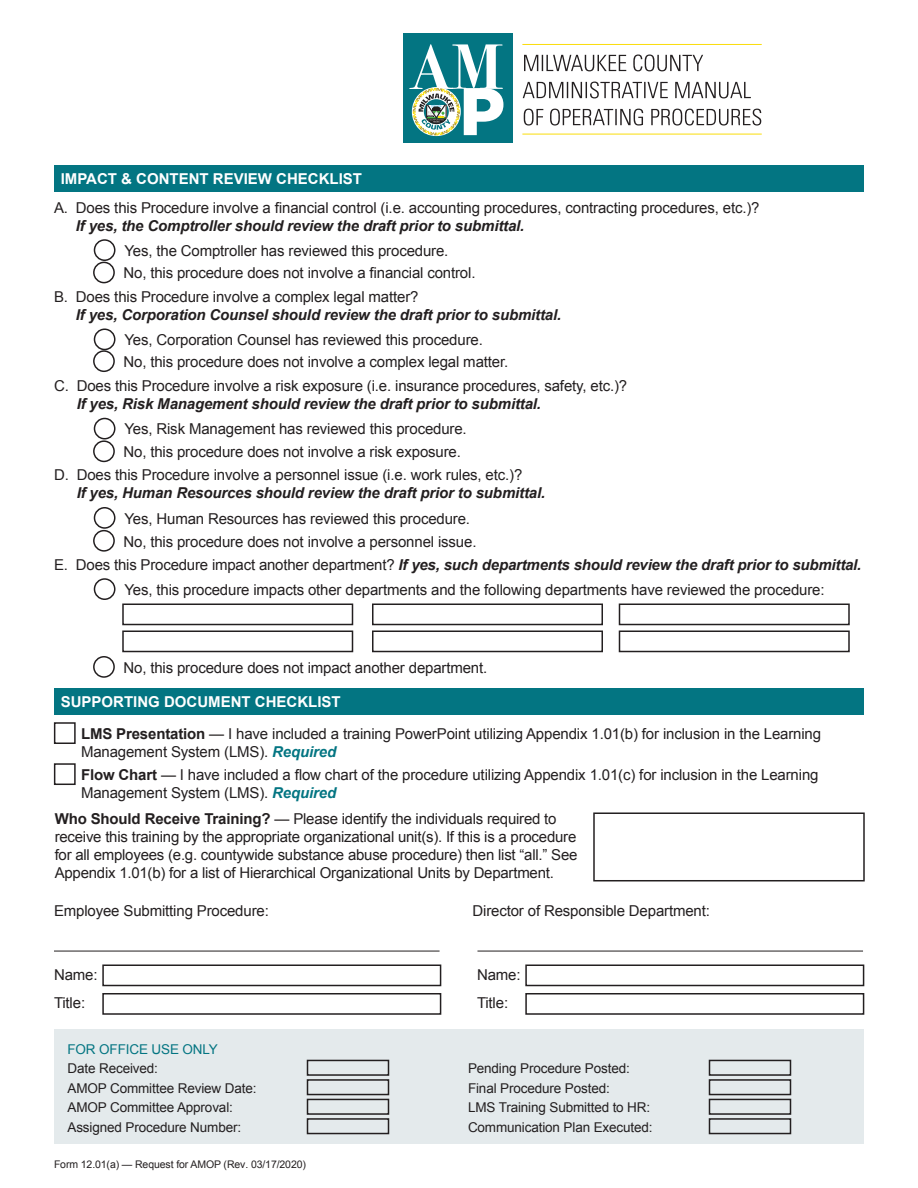
<style>
.page{position:relative;width:918px;height:1188px;background:#fff}
.page>*{position:absolute;margin:0;border:0;box-sizing:border-box;transform-origin:0 0}
.t1{font:15px/18px "Arial";letter-spacing:-.01em;color:#231f20}
.t2{font:italic 700 15px/18px "Arial";letter-spacing:-.01em;color:#231f20}
.t3{font:700 15px "Arial";color:#fff}
.t4{font:13.5px "Arial";letter-spacing:-.01em;color:#231f20}
.t5{font:13.5px/19.5px "Arial";letter-spacing:-.01em;color:#037582}
.t6{font:10.5px "Arial";letter-spacing:-.01em;color:#231f20}
.s1{font-weight:700;font-style:italic}
.s2{font-weight:400;font-style:normal}
.s3{font-weight:700}
.s4{font-weight:700;font-style:italic;color:#037582}
.s5{color:#231f20}
.s6{font-style:inherit}
</style>
<div class="page">
<div style="left:54px;top:165px;width:810px;height:27px;background:#037582"></div>
<div style="left:54px;top:688px;width:810px;height:28px;background:#037582"></div>
<div style="left:403px;top:34px;width:110px;height:109px;background:#037582"></div>
<svg style="left:523px;top:109px;width:238px;height:17px"></svg>
<svg style="left:523px;top:82px;width:228px;height:16px"></svg>
<svg style="left:524px;top:55px;width:179px;height:16px"></svg>
<hr style="left:522px;top:44px;width:240px;height:1px;background:#fadd0b">
<hr style="left:522px;top:134px;width:240px;height:1px;background:#fadd0b">
<svg style="left:409px;top:44px;width:94px;height:92px"></svg>
<hr style="left:54px;top:951px;width:386px;height:1px;background:#231f20">
<hr style="left:477px;top:951px;width:386px;height:1px;background:#231f20">
<div style="left:102px;top:964px;width:339px;height:22px;border:2px solid #231f20"></div>
<div style="left:525px;top:964px;width:339px;height:22px;border:2px solid #231f20"></div>
<div style="left:102px;top:993px;width:339px;height:22px;border:2px solid #231f20"></div>
<div style="left:525px;top:993px;width:339px;height:22px;border:2px solid #231f20"></div>
<div style="left:54px;top:1029px;width:810px;height:115px;background:#e4eaec"></div>
<div style="left:307px;top:1060px;width:82px;height:16px;border:2px solid #231f20"></div>
<div style="left:709px;top:1060px;width:82px;height:16px;border:2px solid #231f20"></div>
<div style="left:307px;top:1079px;width:82px;height:16px;border:2px solid #231f20"></div>
<div style="left:709px;top:1079px;width:82px;height:16px;border:2px solid #231f20"></div>
<div style="left:307px;top:1099px;width:82px;height:16px;border:2px solid #231f20"></div>
<div style="left:709px;top:1099px;width:82px;height:16px;border:2px solid #231f20"></div>
<div style="left:709px;top:1118px;width:82px;height:16px;border:2px solid #231f20"></div>
<div style="left:307px;top:1118px;width:82px;height:16px;border:2px solid #231f20"></div>
<div style="left:94px;top:239px;width:22px;height:22px;border:2px solid #231f20;border-radius:50%"></div>
<div style="left:94px;top:328px;width:22px;height:22px;border:2px solid #231f20;border-radius:50%"></div>
<div style="left:94px;top:418px;width:22px;height:22px;border:2px solid #231f20;border-radius:50%"></div>
<div style="left:94px;top:507px;width:22px;height:22px;border:2px solid #231f20;border-radius:50%"></div>
<div style="left:94px;top:578px;width:22px;height:22px;border:2px solid #231f20;border-radius:50%"></div>
<div style="left:54px;top:722px;width:22px;height:22px;border:2px solid #231f20"></div>
<div style="left:54px;top:763px;width:22px;height:22px;border:2px solid #231f20"></div>
<div style="left:93px;top:262px;width:22px;height:21px;border:2px solid #231f20;border-radius:50%"></div>
<div style="left:93px;top:350px;width:22px;height:22px;border:2px solid #231f20;border-radius:50%"></div>
<div style="left:93px;top:440px;width:22px;height:22px;border:2px solid #231f20;border-radius:50%"></div>
<div style="left:93px;top:530px;width:22px;height:22px;border:2px solid #231f20;border-radius:50%"></div>
<div style="left:93px;top:656px;width:22px;height:22px;border:2px solid #231f20;border-radius:50%"></div>
<div style="left:593px;top:812px;width:272px;height:69px;border:2px solid #231f20"></div>
<div style="left:122px;top:604px;width:231px;height:21px;border:2px solid #231f20"></div>
<div style="left:122px;top:631px;width:231px;height:21px;border:2px solid #231f20"></div>
<div style="left:372px;top:604px;width:231px;height:21px;border:2px solid #231f20"></div>
<div style="left:372px;top:631px;width:231px;height:21px;border:2px solid #231f20"></div>
<div style="left:619px;top:604px;width:231px;height:21px;border:2px solid #231f20"></div>
<div style="left:619px;top:631px;width:231px;height:21px;border:2px solid #231f20"></div>
<p class="t3" style="left:61px;top:169px;width:303px">IMPACT &amp; CONTENT REVIEW CHECKLIST</p>
<p class="t1" style="left:76px;top:199px;width:685px;text-indent:-22px">A. Does this Procedure involve a financial control (i.e. accounting procedures, contracting procedures, etc.)?<br><span class="s1">If yes, the Comptroller should review the draft prior to submittal.</span></p>
<p class="t1" style="left:124px;top:242px;width:326px">Yes, the Comptroller has reviewed this procedure.</p>
<p class="t1" style="left:123px;top:264px;width:354px">No, this procedure does not involve a financial control.</p>
<p class="t2" style="left:76px;top:288px;width:487px;text-indent:-22px"><span class="s2">B. Does this Procedure involve a complex legal matter?<br></span>If yes, Corporation Counsel should review the draft prior to submittal.</p>
<p class="t1" style="left:124px;top:331px;width:360px">Yes, Corporation Counsel has reviewed this procedure.</p>
<p class="t1" style="left:123px;top:353px;width:386px">No, this procedure does not involve a complex legal matter.</p>
<p class="t1" style="left:77px;top:377px;width:552px;text-indent:-23px">C. Does this Procedure involve a risk exposure (i.e. insurance procedures, safety, etc.)?<br><span class="s1">If yes, Risk Management should review the draft prior to submittal.</span></p>
<p class="t1" style="left:124px;top:420px;width:344px">Yes, Risk Management has reviewed this procedure.</p>
<p class="t1" style="left:123px;top:443px;width:339px">No, this procedure does not involve a risk exposure.</p>
<p class="t1" style="left:77px;top:466px;width:470px;text-indent:-23px">D. Does this Procedure involve a personnel issue (i.e. work rules, etc.)?<br><span class="s1">If yes, Human Resources should review the draft prior to submittal.</span></p>
<p class="t1" style="left:124px;top:510px;width:347px">Yes, Human Resources has reviewed this procedure.</p>
<p class="t1" style="left:123px;top:532px;width:355px">No, this procedure does not involve a personnel issue.</p>
<p class="t2" style="left:54px;top:556px;width:809px"><span class="s2">E. Does this Procedure impact another department?</span> If yes, such departments should review the draft prior to submittal.</p>
<p class="t1" style="left:124px;top:581px;width:702px">Yes, this procedure impacts other departments and the following departments have reviewed the procedure:</p>
<p class="t1" style="left:123px;top:659px;width:365px">No, this procedure does not impact another department.</p>
<p class="t3" style="left:61px;top:692px;width:282px">SUPPORTING DOCUMENT CHECKLIST</p>
<p class="t1" style="left:81px;top:725px;width:742px"><span class="s3">LMS Presentation</span> — I have included a training PowerPoint utilizing Appendix 1.01(b) for inclusion in the Learning<br>Management System (LMS). <span class="s4">Required</span></p>
<p class="t1" style="left:81px;top:766px;width:739px"><span class="s3">Flow Chart</span> — I have included a flow chart of the procedure utilizing Appendix 1.01(c) for inclusion in the Learning<br>Management System (LMS). <span class="s4">Required</span></p>
<p class="t1" style="left:55px;top:810px;width:524px"><span class="s3">Who Should Receive Training?</span> — Please identify the individuals required to receive this training by the appropriate organizational unit(s). If this is a procedure for all employees (e.g. countywide substance abuse procedure) then list “all.” See Appendix 1.01(b) for a list of Hierarchical Organizational Units by Department.</p>
<p class="t1" style="left:54px;top:902px;width:216px">Employee Submitting Procedure:</p>
<p class="t1" style="left:472px;top:902px;width:239px">Director of Responsible Department:</p>
<p class="t1" style="left:54px;top:966px;width:45px">Name:</p>
<p class="t1" style="left:477px;top:966px;width:45px">Name:</p>
<p class="t1" style="left:54px;top:994px;width:33px">Title:</p>
<p class="t1" style="left:477px;top:994px;width:33px">Title:</p>
<p class="t5" style="left:68px;top:1039px;width:152px">FOR OFFICE USE ONLY<br><span class="s5">Date Received:</span></p>
<p class="t4" style="left:68px;top:1079px;width:191px">AMOP Committee Review Date:</p>
<p class="t4" style="left:68px;top:1099px;width:167px">AMOP Committee Approval:</p>
<p class="t4" style="left:68px;top:1118px;width:175px">Assigned Procedure Number:</p>
<p class="t4" style="left:468px;top:1060px;width:163px">Pending Procedure Posted:</p>
<p class="t4" style="left:468px;top:1079px;width:143px">Final Procedure Posted:</p>
<p class="t4" style="left:468px;top:1099px;width:184px">LMS Training Submitted to HR:</p>
<p class="t4" style="left:468px;top:1118px;width:186px">Communication Plan Executed:</p>
<p class="t6" style="left:54px;top:1157px;width:254px">Form 1<span class="s6">2</span>.01(a) — Request for AMOP (Rev. 03/17/2020)</p>
</div>
